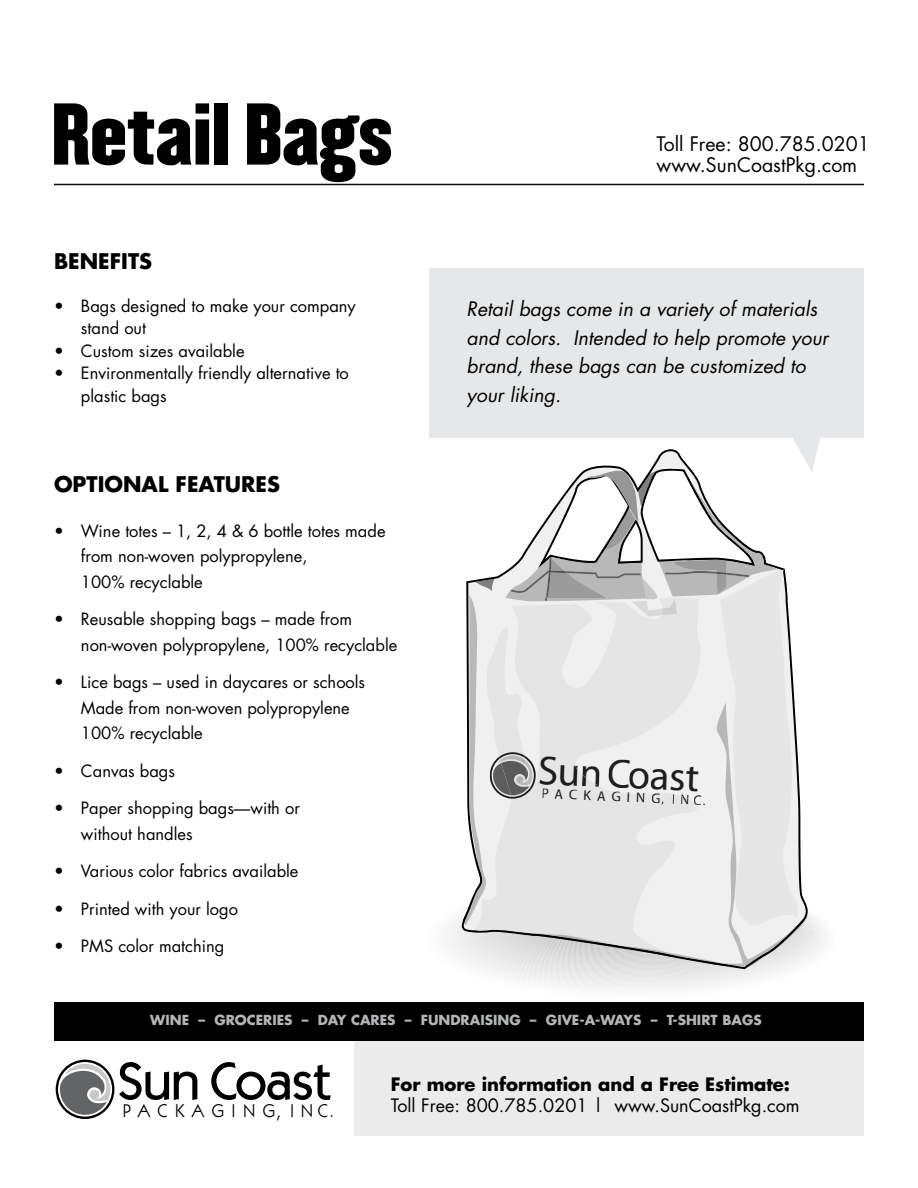
<style>
.page{position:relative;width:918px;height:1188px;background:#fff}
.page>*{position:absolute;margin:0;border:0;box-sizing:border-box;transform-origin:0 0}
.t1{font:76.5px "Champion HTF Welterweight";color:#000}
.t2{font:500 52.8px "Itc Kabel";letter-spacing:-.02em;color:#000}
.t3{font:500 41.25px "Itc Kabel";color:#1e1e1e}
.t4{font:700 21px "Futura";color:#000}
.t5{font:italic 19.5px/28.5px "Futura";color:#000}
.t6{font:19.5px/21px "Futura";color:#000}
.t7{font:18.6px "Itc Kabel";letter-spacing:.4em;color:#000}
.t8{font:18px "Futura";color:#000}
.t9{font:700 18px "Futura";color:#000}
.t10{font:16.5px/25.5px "Futura";color:#000}
.t11{font:14.55px "Itc Kabel";color:#1d1d1d}
.t12{font:700 13.5px "Futura";color:#b4b6b8}
.s1{color:#1d1d1d}
.s2{color:#1e1e1e}
</style>
<div class="page">
<div style="left:430px;top:269px;width:434px;height:169px;background:#e6e7e8"></div>
<hr style="left:54px;top:184px;width:810px;height:1px;background:#000">
<svg style="left:429px;top:434px;width:397px;height:555px"></svg>
<div style="left:354px;top:1041px;width:510px;height:94px;background:#ebebec"></div>
<svg style="left:56px;top:1060px;width:58px;height:59px"></svg>
<div style="left:90px;top:1090px;width:9px;height:9px;background:#c7c8ca;border-radius:50%"></div>
<div style="left:54px;top:1002px;width:810px;height:39px;background:#000"></div>
<h1 class="t1" style="left:51px;top:83px;width:343px">Retail Bags</h1>
<p class="t4" style="left:54px;top:247px;width:100px">BENEFITS</p>
<p class="t10" style="left:81px;top:294px;width:276px;line-height:22.5px;text-indent:-27px">• Bags designed to make your company stand out</p>
<p class="t10" style="left:54px;top:338px;width:192px">• Custom sizes available</p>
<p class="t10" style="left:81px;top:362px;width:269px;line-height:22.5px;text-indent:-27px">• Environmentally friendly alternative to plastic bags</p>
<p class="t4" style="left:54px;top:469px;width:228px">OPTIONAL FEATURES</p>
<p class="t10" style="left:81px;top:518px;width:306px;text-indent:-27px">• Wine totes – 1, 2, 4 &amp; 6 bottle totes made from non-woven polypropylene,<br>100% recyclable</p>
<p class="t10" style="left:81px;top:606px;width:318px;text-indent:-27px">• Reusable shopping bags – made from non-woven polypropylene, 100% recyclable</p>
<p class="t10" style="left:81px;top:669px;width:286px;text-indent:-27px">• Lice bags – used in daycares or schools<br>Made from non-woven polypropylene<br>100% recyclable</p>
<p class="t10" style="left:54px;top:758px;width:123px">• Canvas bags</p>
<p class="t10" style="left:81px;top:795px;width:220px;text-indent:-27px">• Paper shopping bags—with or without handles</p>
<p class="t10" style="left:54px;top:858px;width:246px">• Various color fabrics available</p>
<p class="t10" style="left:54px;top:896px;width:186px">• Printed with your logo</p>
<p class="t10" style="left:54px;top:933px;width:172px">• PMS color matching</p>
<p class="t6" style="left:657px;top:133px;width:215px">Toll Free: 800.785.0201 www.SunCoastPkg.com</p>
<p class="t5" style="left:467px;top:294px;width:363px">Retail bags come in a variety of materials and colors. Intended to help promote your brand, these bags can be customized to your liking.</p>
<h3 class="t3" style="left:539px;top:746px;width:163px;rotate:2deg"><span class="s1">Su</span>nCoast</h3>
<p class="t11" style="left:542px;top:785px;width:166px;rotate:2deg">PACKAG<span class="s2">ING</span>,<span class="s2">INC.</span></p>
<p class="t12" style="left:150px;top:1011px;width:613px">WINE – GROCERIES – DAY CARES – FUNDRAISING – GIVE-A-WAYS – T-SHIRT BAGS</p>
<h2 class="t2" style="left:117px;top:1050px;width:215px">Sun Coast</h2>
<p class="t7" style="left:123px;top:1100px;width:213px">PACKAGING,INC.</p>
<p class="t9" style="left:391px;top:1072px;width:401px">For more information and a Free Estimate:</p>
<p class="t8" style="left:391px;top:1093px;width:410px">Toll Free: 800.785.0201 | www.SunCoastPkg.com</p>
</div>
